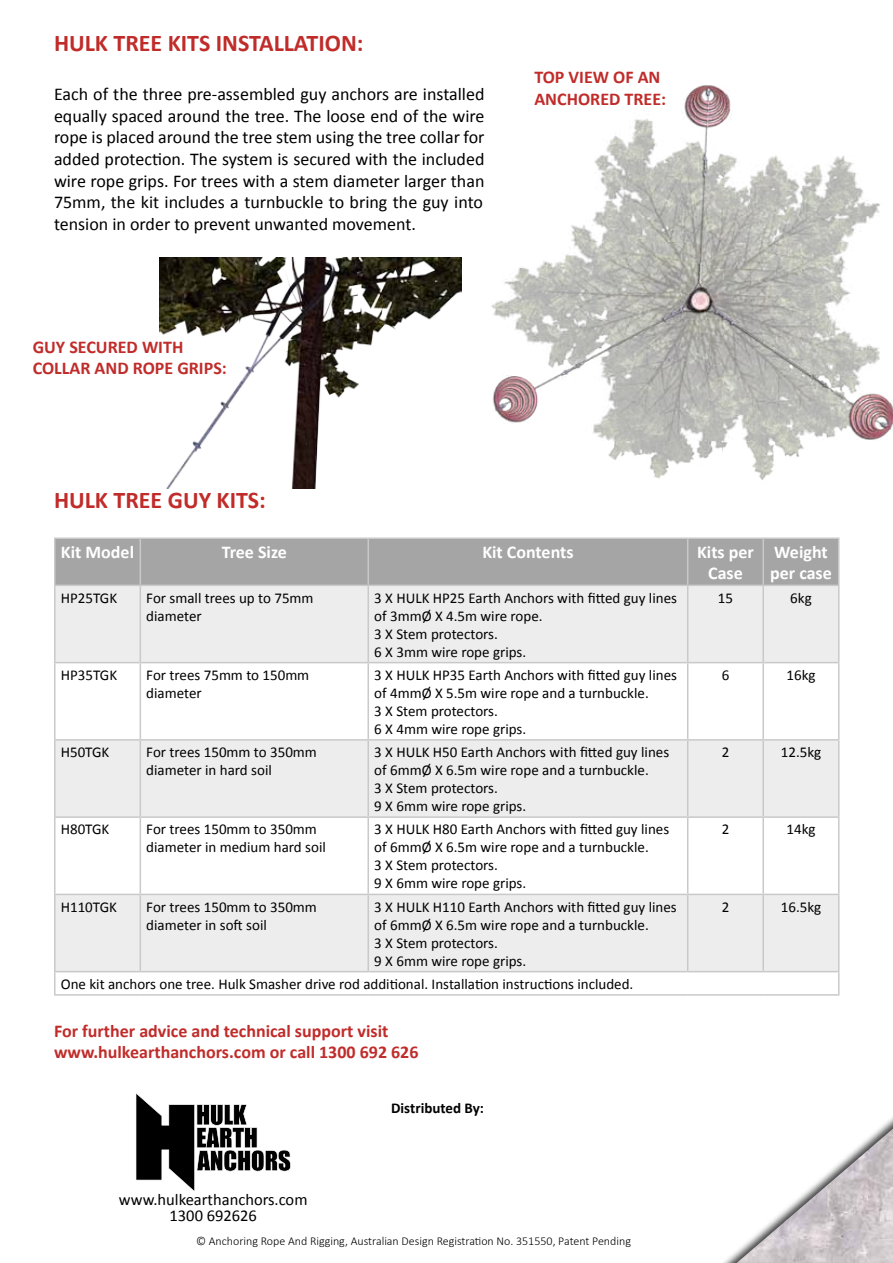
<style>
.page{position:relative;width:893px;height:1263px;background:#fff}
.page>*{position:absolute;margin:0;border:0;box-sizing:border-box;transform-origin:0 0}
.t1{font:700 24px "Calibri";color:#c02c2a}
.t2{font:18px/21.6px "Calibri";color:#000;text-align:justify}
.t3{font:700 18px/21.6px "Calibri";color:#c02c2a}
.t4{font:700 18px/21.6px "Calibri";color:#fff;text-align:center}
.t5{font:16.5px/16.5px "Calibri";color:#000;text-align:center}
.t6{font:15px/18px "Calibri";color:#000}
.t7{font:700 15px "Calibri";color:#000}
.t8{font:300 12px "Calibri";color:#000}
</style>
<div class="page">
<svg style="left:136px;top:1093px;width:155px;height:98px"></svg>
<img style="left:737px;top:1128px;width:156px;height:135px">
<div style="left:56px;top:539px;width:782px;height:46px;background:#a5a5a5"></div>
<div style="left:56px;top:586px;width:782px;height:76px;background:#ededed"></div>
<svg style="left:56px;top:663px;width:782px;height:310px;fill:#ededed"></svg>
<hr style="left:54px;top:586px;width:2px;height:76px;background:#c9c9c9">
<hr style="left:140px;top:586px;width:1px;height:76px;background:#c9c9c9">
<hr style="left:367px;top:586px;width:2px;height:76px;background:#c9c9c9">
<hr style="left:687px;top:586px;width:1px;height:76px;background:#c9c9c9">
<hr style="left:762px;top:586px;width:2px;height:76px;background:#c9c9c9">
<hr style="left:838px;top:586px;width:1px;height:76px;background:#c9c9c9">
<hr style="left:54px;top:662px;width:86px;height:1px;background:#c9c9c9">
<hr style="left:54px;top:663px;width:2px;height:76px;background:#c9c9c9">
<hr style="left:140px;top:662px;width:228px;height:1px;background:#c9c9c9">
<hr style="left:140px;top:663px;width:1px;height:76px;background:#c9c9c9">
<hr style="left:368px;top:662px;width:320px;height:1px;background:#c9c9c9">
<hr style="left:367px;top:663px;width:2px;height:76px;background:#c9c9c9">
<hr style="left:688px;top:662px;width:75px;height:1px;background:#c9c9c9">
<hr style="left:687px;top:663px;width:1px;height:76px;background:#c9c9c9">
<hr style="left:763px;top:662px;width:76px;height:1px;background:#c9c9c9">
<hr style="left:762px;top:663px;width:2px;height:76px;background:#c9c9c9">
<hr style="left:838px;top:663px;width:1px;height:76px;background:#c9c9c9">
<hr style="left:54px;top:739px;width:86px;height:2px;background:#c9c9c9">
<hr style="left:54px;top:741px;width:2px;height:75px;background:#c9c9c9">
<hr style="left:140px;top:739px;width:228px;height:2px;background:#c9c9c9">
<hr style="left:140px;top:741px;width:1px;height:75px;background:#c9c9c9">
<hr style="left:368px;top:739px;width:320px;height:2px;background:#c9c9c9">
<hr style="left:367px;top:741px;width:2px;height:75px;background:#c9c9c9">
<hr style="left:688px;top:739px;width:75px;height:2px;background:#c9c9c9">
<hr style="left:687px;top:741px;width:1px;height:75px;background:#c9c9c9">
<hr style="left:763px;top:739px;width:76px;height:2px;background:#c9c9c9">
<hr style="left:762px;top:741px;width:2px;height:75px;background:#c9c9c9">
<hr style="left:838px;top:741px;width:1px;height:75px;background:#c9c9c9">
<hr style="left:54px;top:816px;width:86px;height:2px;background:#c9c9c9">
<hr style="left:54px;top:818px;width:2px;height:76px;background:#c9c9c9">
<hr style="left:140px;top:816px;width:228px;height:2px;background:#c9c9c9">
<hr style="left:140px;top:818px;width:1px;height:76px;background:#c9c9c9">
<hr style="left:368px;top:816px;width:320px;height:2px;background:#c9c9c9">
<hr style="left:367px;top:818px;width:2px;height:76px;background:#c9c9c9">
<hr style="left:688px;top:816px;width:75px;height:2px;background:#c9c9c9">
<hr style="left:687px;top:818px;width:1px;height:76px;background:#c9c9c9">
<hr style="left:763px;top:816px;width:76px;height:2px;background:#c9c9c9">
<hr style="left:762px;top:818px;width:2px;height:76px;background:#c9c9c9">
<hr style="left:838px;top:818px;width:1px;height:76px;background:#c9c9c9">
<hr style="left:54px;top:894px;width:86px;height:1px;background:#c9c9c9">
<hr style="left:54px;top:895px;width:2px;height:76px;background:#c9c9c9">
<hr style="left:140px;top:894px;width:228px;height:1px;background:#c9c9c9">
<hr style="left:140px;top:895px;width:1px;height:76px;background:#c9c9c9">
<hr style="left:368px;top:894px;width:320px;height:1px;background:#c9c9c9">
<hr style="left:367px;top:895px;width:2px;height:76px;background:#c9c9c9">
<hr style="left:688px;top:894px;width:75px;height:1px;background:#c9c9c9">
<hr style="left:687px;top:895px;width:1px;height:76px;background:#c9c9c9">
<hr style="left:763px;top:894px;width:76px;height:1px;background:#c9c9c9">
<hr style="left:762px;top:895px;width:2px;height:76px;background:#c9c9c9">
<hr style="left:838px;top:895px;width:1px;height:76px;background:#c9c9c9">
<hr style="left:54px;top:971px;width:86px;height:1px;background:#c9c9c9">
<hr style="left:54px;top:972px;width:2px;height:22px;background:#c9c9c9">
<hr style="left:140px;top:971px;width:228px;height:1px;background:#c9c9c9">
<hr style="left:368px;top:971px;width:320px;height:1px;background:#c9c9c9">
<hr style="left:688px;top:971px;width:75px;height:1px;background:#c9c9c9">
<hr style="left:763px;top:971px;width:76px;height:1px;background:#c9c9c9">
<svg style="left:838px;top:972px;width:1px;height:22px"></svg>
<hr style="left:54px;top:994px;width:86px;height:2px;background:#c9c9c9">
<hr style="left:140px;top:994px;width:228px;height:2px;background:#c9c9c9">
<hr style="left:368px;top:994px;width:320px;height:2px;background:#c9c9c9">
<hr style="left:688px;top:994px;width:75px;height:2px;background:#c9c9c9">
<hr style="left:763px;top:994px;width:76px;height:2px;background:#c9c9c9">
<hr style="left:54px;top:537px;width:86px;height:2px;background:#c9c9c9">
<hr style="left:54px;top:539px;width:2px;height:46px;background:#c9c9c9">
<hr style="left:140px;top:537px;width:228px;height:2px;background:#c9c9c9">
<hr style="left:140px;top:539px;width:1px;height:46px;background:#c9c9c9">
<hr style="left:368px;top:537px;width:320px;height:2px;background:#c9c9c9">
<hr style="left:367px;top:539px;width:2px;height:46px;background:#c9c9c9">
<hr style="left:688px;top:537px;width:75px;height:2px;background:#c9c9c9">
<hr style="left:687px;top:539px;width:1px;height:46px;background:#c9c9c9">
<hr style="left:763px;top:537px;width:76px;height:2px;background:#c9c9c9">
<hr style="left:762px;top:539px;width:2px;height:46px;background:#c9c9c9">
<hr style="left:838px;top:539px;width:1px;height:46px;background:#c9c9c9">
<hr style="left:54px;top:585px;width:86px;height:1px;background:#c9c9c9">
<hr style="left:140px;top:585px;width:228px;height:1px;background:#c9c9c9">
<hr style="left:368px;top:585px;width:320px;height:1px;background:#c9c9c9">
<hr style="left:688px;top:585px;width:75px;height:1px;background:#c9c9c9">
<hr style="left:763px;top:585px;width:76px;height:1px;background:#c9c9c9">
<img style="left:491px;top:85px;width:402px;height:395px">
<img style="left:160px;top:257px;width:302px;height:232px">
<h1 class="t1" style="left:54px;top:26px;width:311px">HULK TREE KITS INSTALLATION:</h1>
<p class="t2" style="left:54px;top:83px;width:432px">Each of the three pre-assembled guy anchors are installed equally spaced around the tree. The loose end of the wire rope is placed around the tree stem using the tree collar for added protection. The system is secured with the included wire rope grips. For trees with a stem diameter larger than 75mm, the kit includes a turnbuckle to bring the guy into tension in order to prevent unwanted movement.</p>
<p class="t3" style="left:33px;top:335px;width:196px">GUY SECURED WITH<br>COLLAR AND ROPE GRIPS:</p>
<h1 class="t1" style="left:54px;top:483px;width:213px">HULK TREE GUY KITS:</h1>
<p class="t3" style="left:534px;top:66px;width:133px">TOP VIEW OF AN<br>ANCHORED TREE:</p>
<p class="t4" style="left:61px;top:540px;width:75px">Kit Model</p>
<p class="t4" style="left:222px;top:540px;width:67px">Tree Size</p>
<p class="t4" style="left:482px;top:540px;width:93px">Kit Contents</p>
<p class="t4" style="left:697px;top:540px;width:58px">Kits per<br>Case</p>
<p class="t4" style="left:770px;top:540px;width:63px;text-align:left">Weight per case</p>
<p class="t6" style="left:61px;top:588px;width:58px">HP25TGK</p>
<p class="t6" style="left:146px;top:588px;width:169px">For small trees up to 75mm diameter</p>
<p class="t6" style="left:374px;top:588px;width:304px">3 X HULK HP25 Earth Anchors with fitted guy lines of 3mmØ X 4.5m wire rope.<br>3 X Stem protectors.<br>6 X 3mm wire rope grips.</p>
<p class="t6" style="left:718px;top:588px;width:17px">15</p>
<p class="t6" style="left:790px;top:588px;width:23px">6kg</p>
<p class="t6" style="left:61px;top:665px;width:58px">HP35TGK</p>
<p class="t6" style="left:146px;top:665px;width:164px">For trees 75mm to 150mm diameter</p>
<p class="t6" style="left:374px;top:665px;width:304px">3 X HULK HP35 Earth Anchors with fitted guy lines of 4mmØ X 5.5m wire rope and a turnbuckle.<br>3 X Stem protectors.<br>6 X 4mm wire rope grips.</p>
<p class="t6" style="left:722px;top:665px;width:9px">6</p>
<p class="t6" style="left:786px;top:665px;width:31px">16kg</p>
<p class="t6" style="left:61px;top:743px;width:50px">H50TGK</p>
<p class="t6" style="left:146px;top:743px;width:172px">For trees 150mm to 350mm diameter in hard soil</p>
<p class="t6" style="left:374px;top:743px;width:296px">3 X HULK H50 Earth Anchors with fitted guy lines of 6mmØ X 6.5m wire rope and a turnbuckle.<br>3 X Stem protectors.<br>9 X 6mm wire rope grips.</p>
<p class="t6" style="left:722px;top:743px;width:9px">2</p>
<p class="t6" style="left:781px;top:743px;width:42px">12.5kg</p>
<p class="t6" style="left:61px;top:820px;width:50px">H80TGK</p>
<p class="t6" style="left:146px;top:820px;width:181px">For trees 150mm to 350mm diameter in medium hard soil</p>
<p class="t6" style="left:374px;top:820px;width:296px">3 X HULK H80 Earth Anchors with fitted guy lines of 6mmØ X 6.5m wire rope and a turnbuckle.<br>3 X Stem protectors.<br>9 X 6mm wire rope grips.</p>
<p class="t6" style="left:722px;top:820px;width:9px">2</p>
<p class="t6" style="left:786px;top:820px;width:31px">14kg</p>
<p class="t6" style="left:61px;top:897px;width:58px">H110TGK</p>
<p class="t6" style="left:146px;top:897px;width:172px">For trees 150mm to 350mm diameter in soft soil</p>
<p class="t6" style="left:374px;top:897px;width:304px">3 X HULK H110 Earth Anchors with fitted guy lines of 6mmØ X 6.5m wire rope and a turnbuckle.<br>3 X Stem protectors.<br>9 X 6mm wire rope grips.</p>
<p class="t6" style="left:722px;top:897px;width:9px">2</p>
<p class="t6" style="left:781px;top:897px;width:42px">16.5kg</p>
<p class="t6" style="left:61px;top:974px;width:574px">One kit anchors one tree. Hulk Smasher drive rod additional. Installation instructions included.</p>
<p class="t3" style="left:54px;top:1019px;width:366px">For further advice and technical support visit www.hulkearthanchors.com or call 1300 692 626</p>
<p class="t7" style="left:391px;top:1097px;width:94px">Distributed By:</p>
<p class="t5" style="left:119px;top:1190px;width:190px">www.hulkearthanchors.com<br>1300 692626</p>
<p class="t8" style="left:196px;top:1234px;width:436px">© Anchoring Rope And Rigging, Australian Design Registration No. 351550, Patent Pending</p>
</div>
